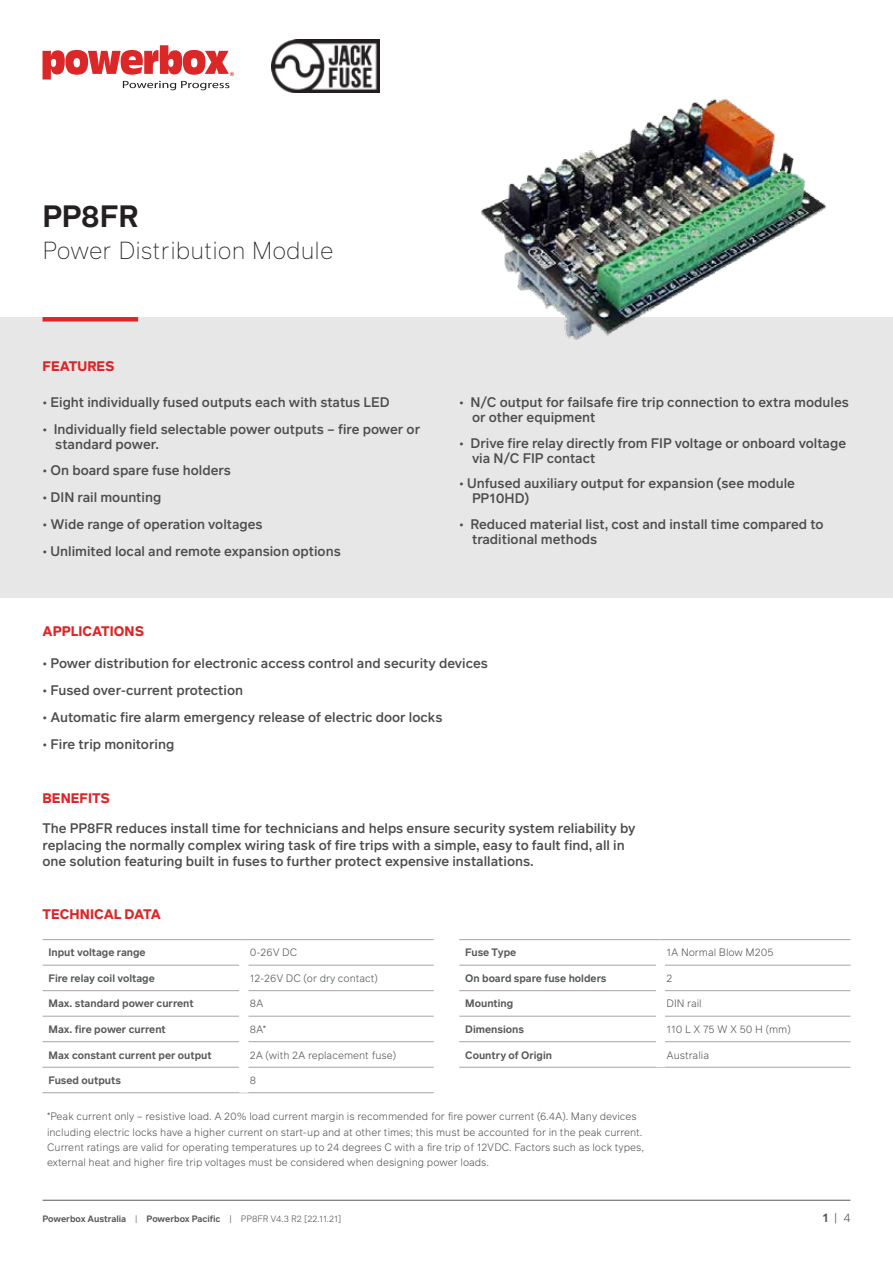
<style>
.page{position:relative;width:893px;height:1263px;background:#fff}
.page>*{position:absolute;margin:0;border:0;box-sizing:border-box;transform-origin:0 0}
.t1{font:600 30px "Infra";color:#241f21}
.t2{font:200 24px "Infra";color:#241f21}
.t3{font:500 13.5px/15px "Infra";color:#4d4d4f}
.t4{font:700 13.5px "Infra";letter-spacing:.005em;color:#db2727}
.t5{font:300 12px "Infra";color:#58595b}
.t6{font:300 10.5px/15.5px "Infra";color:#58595b}
.t7{font:600 10.5px "Infra";color:#58595b}
.t8{font:600 9px "Infra";color:#58595b}
.s1{font-weight:300}
.s2{font-weight:600}
</style>
<div class="page">
<svg style="left:43px;top:45px;width:191px;height:45px"></svg>
<hr style="left:43px;top:1200px;width:807px;height:1px;background:#58595b">
<div style="left:0;top:317px;width:893px;height:280px;background:#e7e7e7"></div>
<div style="left:43px;top:317px;width:95px;height:5px;background:#db2727"></div>
<img style="left:481px;top:98px;width:346px;height:242px">
<hr style="left:43px;top:965px;width:196px;height:1px;background:#a9a4a4">
<hr style="left:248px;top:965px;width:186px;height:1px;background:#a9a4a4">
<hr style="left:43px;top:990px;width:196px;height:1px;background:#a9a4a4">
<hr style="left:248px;top:990px;width:186px;height:1px;background:#a9a4a4">
<hr style="left:43px;top:1016px;width:196px;height:1px;background:#a9a4a4">
<hr style="left:248px;top:1016px;width:186px;height:1px;background:#a9a4a4">
<hr style="left:43px;top:1041px;width:196px;height:1px;background:#a9a4a4">
<hr style="left:248px;top:1041px;width:186px;height:1px;background:#a9a4a4">
<hr style="left:43px;top:1067px;width:196px;height:1px;background:#a9a4a4">
<hr style="left:248px;top:1067px;width:186px;height:1px;background:#a9a4a4">
<hr style="left:43px;top:1092px;width:201px;height:1px;background:#a9a4a4">
<hr style="left:244px;top:1092px;width:190px;height:1px;background:#a9a4a4">
<hr style="left:43px;top:939px;width:201px;height:1px;background:#a9a4a4">
<hr style="left:244px;top:939px;width:190px;height:1px;background:#a9a4a4">
<hr style="left:459px;top:965px;width:197px;height:1px;background:#a9a4a4">
<hr style="left:665px;top:965px;width:185px;height:1px;background:#a9a4a4">
<hr style="left:459px;top:990px;width:197px;height:1px;background:#a9a4a4">
<hr style="left:665px;top:990px;width:185px;height:1px;background:#a9a4a4">
<hr style="left:459px;top:1016px;width:197px;height:1px;background:#a9a4a4">
<hr style="left:665px;top:1016px;width:185px;height:1px;background:#a9a4a4">
<hr style="left:459px;top:1041px;width:197px;height:1px;background:#a9a4a4">
<hr style="left:665px;top:1041px;width:185px;height:1px;background:#a9a4a4">
<hr style="left:459px;top:1067px;width:201px;height:1px;background:#a9a4a4">
<hr style="left:660px;top:1067px;width:190px;height:1px;background:#a9a4a4">
<hr style="left:459px;top:939px;width:201px;height:1px;background:#a9a4a4">
<hr style="left:660px;top:939px;width:190px;height:1px;background:#a9a4a4">
<img style="left:271px;top:40px;width:109px;height:52px">
<h1 class="t1" style="left:43px;top:195px;width:97px">PP8FR</h1>
<h2 class="t2" style="left:43px;top:233px;width:292px">Power Distribution Module</h2>
<p class="t4" style="left:43px;top:356px;width:74px">FEATURES</p>
<p class="t3" style="left:43px;top:394px;width:349px">• Eight individually fused outputs each with status LED</p>
<p class="t3" style="left:55px;top:421px;width:366px;text-indent:-13px">• Individually field selectable power outputs – fire power or standard power.</p>
<p class="t3" style="left:43px;top:462px;width:190px">• On board spare fuse holders</p>
<p class="t3" style="left:43px;top:489px;width:120px">• DIN rail mounting</p>
<p class="t3" style="left:43px;top:516px;width:222px">• Wide range of operation voltages</p>
<p class="t3" style="left:43px;top:543px;width:300px">• Unlimited local and remote expansion options</p>
<p class="t4" style="left:43px;top:622px;width:103px">APPLICATIONS</p>
<p class="t3" style="left:472px;top:394px;width:378px;text-indent:-13px">• N/C output for failsafe fire trip connection to extra modules or other equipment</p>
<p class="t3" style="left:472px;top:435px;width:376px;text-indent:-13px">• Drive fire relay directly from FIP voltage or onboard voltage via N/C FIP contact</p>
<p class="t3" style="left:472px;top:475px;width:325px;text-indent:-13px">• Unfused auxiliary output for expansion (see module<br>PP10HD)</p>
<p class="t3" style="left:472px;top:516px;width:353px;text-indent:-13px">• Reduced material list, cost and install time compared to traditional methods</p>
<p class="t3" style="left:43px;top:655px;width:447px">• Power distribution for electronic access control and security devices</p>
<p class="t3" style="left:43px;top:682px;width:202px">• Fused over-current protection</p>
<p class="t3" style="left:43px;top:709px;width:401px">• Automatic fire alarm emergency release of electric door locks</p>
<p class="t3" style="left:43px;top:736px;width:133px">• Fire trip monitoring</p>
<p class="t4" style="left:43px;top:788px;width:69px">BENEFITS</p>
<p class="t3" style="left:43px;top:820px;width:594px;line-height:16.5px">The PP8FR reduces install time for technicians and helps ensure security system reliability by replacing the normally complex wiring task of fire trips with a simple, easy to fault find, all in one solution featuring built in fuses to further protect expensive installations.</p>
<p class="t4" style="left:43px;top:905px;width:120px">TECHNICAL DATA</p>
<p class="t7" style="left:49px;top:945px;width:99px">Input voltage range</p>
<p class="t6" style="left:250px;top:945px;width:49px">0-26V DC</p>
<p class="t7" style="left:49px;top:971px;width:108px">Fire relay coil voltage</p>
<p class="t6" style="left:250px;top:970px;width:130px">12-26V DC (or dry contact)</p>
<p class="t7" style="left:49px;top:996px;width:147px">Max. standard power current</p>
<p class="t6" style="left:250px;top:996px;width:15px">8A</p>
<p class="t7" style="left:49px;top:1022px;width:119px">Max. fire power current</p>
<p class="t6" style="left:250px;top:1021px;width:18px">8A*</p>
<p class="t7" style="left:49px;top:1047px;width:165px">Max constant current per output</p>
<p class="t6" style="left:250px;top:1047px;width:148px">2A (with 2A replacement fuse)</p>
<p class="t7" style="left:49px;top:1073px;width:74px">Fused outputs</p>
<p class="t6" style="left:250px;top:1072px;width:8px">8</p>
<p class="t7" style="left:465px;top:945px;width:53px">Fuse Type</p>
<p class="t6" style="left:666px;top:945px;width:109px">1A Normal Blow M205</p>
<p class="t7" style="left:465px;top:971px;width:143px">On board spare fuse holders</p>
<p class="t6" style="left:666px;top:970px;width:7px">2</p>
<p class="t7" style="left:465px;top:996px;width:50px">Mounting</p>
<p class="t6" style="left:666px;top:996px;width:37px">DIN rail</p>
<p class="t7" style="left:465px;top:1022px;width:60px">Dimensions</p>
<p class="t6" style="left:666px;top:1021px;width:126px">110 L X 75 W X 50 H (mm)</p>
<p class="t7" style="left:465px;top:1047px;width:88px">Country of Origin</p>
<p class="t6" style="left:666px;top:1047px;width:44px">Australia</p>
<p class="t6" style="left:47px;top:1108px;width:598px">*Peak current only – resistive load. A 20% load current margin is recommended for fire power current (6.4A). Many devices including electric locks have a higher current on start-up and at other times; this must be accounted for in the peak current.<br>Current ratings are valid for operating temperatures up to 24 degrees C with a fire trip of 12VDC. Factors such as lock types, external heat and higher fire trip voltages must be considered when designing power loads.</p>
<p class="t8" style="left:43px;top:1212px;width:300px">Powerbox Australia <span class="s1">|</span> Powerbox Pacific <span class="s1">| PP8FR V4.3 R2 [22.11.21]</span></p>
<p class="t5" style="left:822px;top:1209px;width:30px"><span class="s2">1</span>|4</p>
</div>
